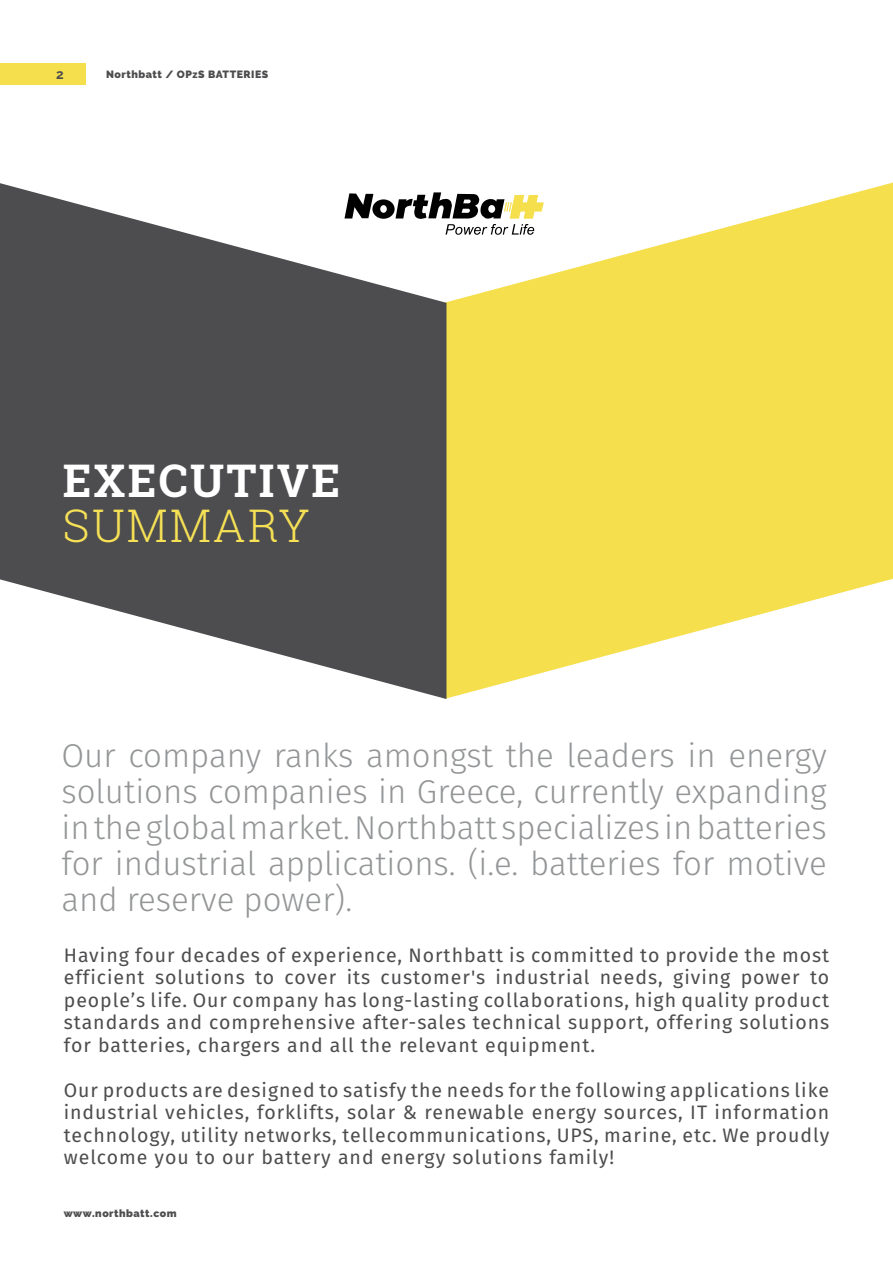
<style>
.page{position:relative;width:893px;height:1263px;background:#fff}
.page>*{position:absolute;margin:0;border:0;box-sizing:border-box;transform-origin:0 0}
.t1{font:700 45px "Roboto Slab";letter-spacing:.05em;color:#fff}
.t2{font:300 45px "Roboto Slab";letter-spacing:.05em;color:#f6e156}
.t3{font:300 33px/36px "Fira Sans";color:#939597;text-align:justify}
.t4{font:19.5px/22.5px "Fira Sans";letter-spacing:.05em;color:#4d4d4f;text-align:justify}
.t5{font:700 13.5px "Raleway";color:#4d4d4f}
.t6{font:900 10.5px "Raleway";letter-spacing:.05em;color:#4d4d4f}
</style>
<div class="page">
<svg style="left:446px;top:182px;width:447px;height:517px;fill:#f5df4d"></svg>
<svg style="left:0;top:183px;width:446px;height:516px;fill:#4d4d4f"></svg>
<svg style="left:344px;top:192px;width:200px;height:43px"></svg>
<div style="left:0;top:64px;width:85px;height:21px;background:#f5df4d"></div>
<p class="t5" style="left:56px;top:66px;width:9px">2</p>
<p class="t6" style="left:106px;top:69px;width:163px">Northbatt / OPzS BATTERIES</p>
<h1 class="t1" style="left:63px;top:450px;width:279px">EXECUTIVE</h1>
<h1 class="t2" style="left:63px;top:495px;width:248px">SUMMARY</h1>
<p class="t3" style="left:61px;top:737px;width:767px">Our company ranks amongst the leaders in energy solutions companies in Greece, currently expanding in the global market. Northbatt specializes in batteries for industrial applications. (i.e. batteries for motive and reserve power).</p>
<p class="t4" style="left:64px;top:943px;width:767px">Having four decades of experience, Northbatt is committed to provide the most efficient solutions to cover its customer's industrial needs, giving power to people’s life. Our company has long-lasting collaborations, high quality product standards and comprehensive after-sales technical support, offering solutions for batteries, chargers and all the relevant equipment.</p>
<p class="t4" style="left:64px;top:1078px;width:767px">Our products are designed to satisfy the needs for the following applications like industrial vehicles, forklifts, solar &amp; renewable energy sources, IT information technology, utility networks, tellecommunications, UPS, marine, etc. We proudly welcome you to our battery and energy solutions family!</p>
<p class="t6" style="left:64px;top:1207px;width:115px">www.northbatt.com</p>
</div>
